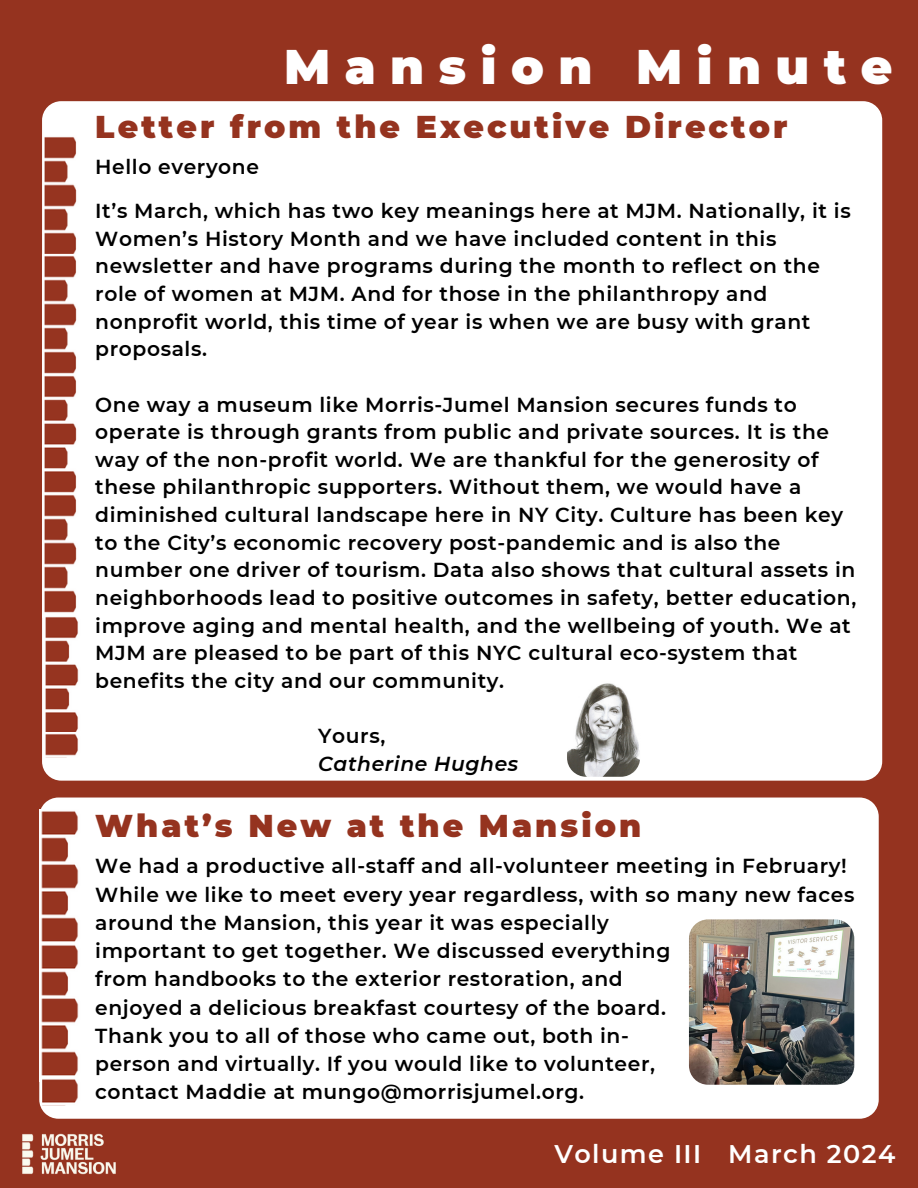
<style>
.page{position:relative;width:918px;height:1188px;background:#95331f}
.page>*{position:absolute;margin:0;border:0;box-sizing:border-box;transform-origin:0 0}
.t1{font:900 48.45px "Montserrat";letter-spacing:.3em;color:#fff}
.t2{font:900 31.5px "Montserrat";letter-spacing:.1em;color:#95331f}
.t3{font:600 25.5px "Montserrat";letter-spacing:.055em;color:#fff}
.t4{font:600 20.25px/27.6px "Montserrat";letter-spacing:.03em;color:#000}
.t5{font:italic 600 20.25px "Montserrat";letter-spacing:.03em;color:#000}
</style>
<div class="page">
<div style="left:42px;top:101px;width:840px;height:680px;background:#fff;border-radius:19px"></div>
<img style="left:44px;top:137px;width:33px;height:117px">
<img style="left:44px;top:256px;width:33px;height:118px">
<img style="left:44px;top:376px;width:33px;height:117px">
<img style="left:44px;top:495px;width:33px;height:118px">
<img style="left:45px;top:617px;width:34px;height:115px">
<img style="left:22px;top:1133px;width:94px;height:42px">
<div style="left:39px;top:798px;width:840px;height:321px;background:#fff"></div>
<img style="left:39px;top:809px;width:50px;height:273px">
<img style="left:42px;top:1077px;width:46px;height:28px">
<img style="left:689px;top:919px;width:165px;height:166px;border-radius:19px">
<img style="left:567px;top:683px;width:73px;height:94px">
<img style="left:45px;top:734px;width:33px;height:24px">
<p class="t1" style="left:284px;top:37px;width:610px">Mansion Minute</p>
<p class="t2" style="left:95px;top:107px;width:694px">Letter from the Executive Director</p>
<p class="t4" style="left:95px;top:153px;width:165px">Hello everyone</p>
<p class="t4" style="left:95px;top:197px;width:757px">It’s March, which has two key meanings here at MJM. Nationally, it is Women’s History Month and we have included content in this newsletter and have programs during the month to reflect on the role of women at MJM. And for those in the philanthropy and nonprofit world, this time of year is when we are busy with grant proposals.</p>
<h2 class="t4" style="left:95px;top:391px;width:735px">One way a museum like Morris-Jumel Mansion secures funds to operate is through grants from public and private sources. It is the</h2>
<p class="t4" style="left:95px;top:446px;width:763px">way of the non-profit world. We are thankful for the generosity of these philanthropic supporters. Without them, we would have a diminished cultural landscape here in NY City. Culture has been key to the City’s economic recovery post-pandemic and is also the number one driver of tourism. Data also shows that cultural assets in neighborhoods lead to positive outcomes in safety, better education, improve aging and mental health, and the wellbeing of youth. We at MJM are pleased to be part of this NYC cultural eco-system that benefits the city and our community.</p>
<p class="t4" style="left:318px;top:722px;width:69px">Yours,</p>
<p class="t5" style="left:318px;top:751px;width:202px">Catherine Hughes</p>
<p class="t2" style="left:95px;top:807px;width:548px">What’s New at the Mansion</p>
<p class="t4" style="left:95px;top:852px;width:761px;line-height:28.2px">We had a productive all-staff and all-volunteer meeting in February!<br>While we like to meet every year regardless, with so many new faces</p>
<h2 class="t4" style="left:95px;top:909px;width:577px;line-height:28.2px">around the Mansion, this year it was especially important to get together. We discussed everything from handbooks to the exterior restoration, and enjoyed a delicious breakfast courtesy of the board.<br>Thank you to all of those who came out, both in&shy;person and virtually. If you would like to volunteer, contact Maddie at mungo@morrisjumel.org.</h2>
<p class="t3" style="left:554px;top:1138px;width:342px">Volume III March 2024</p>
</div>
